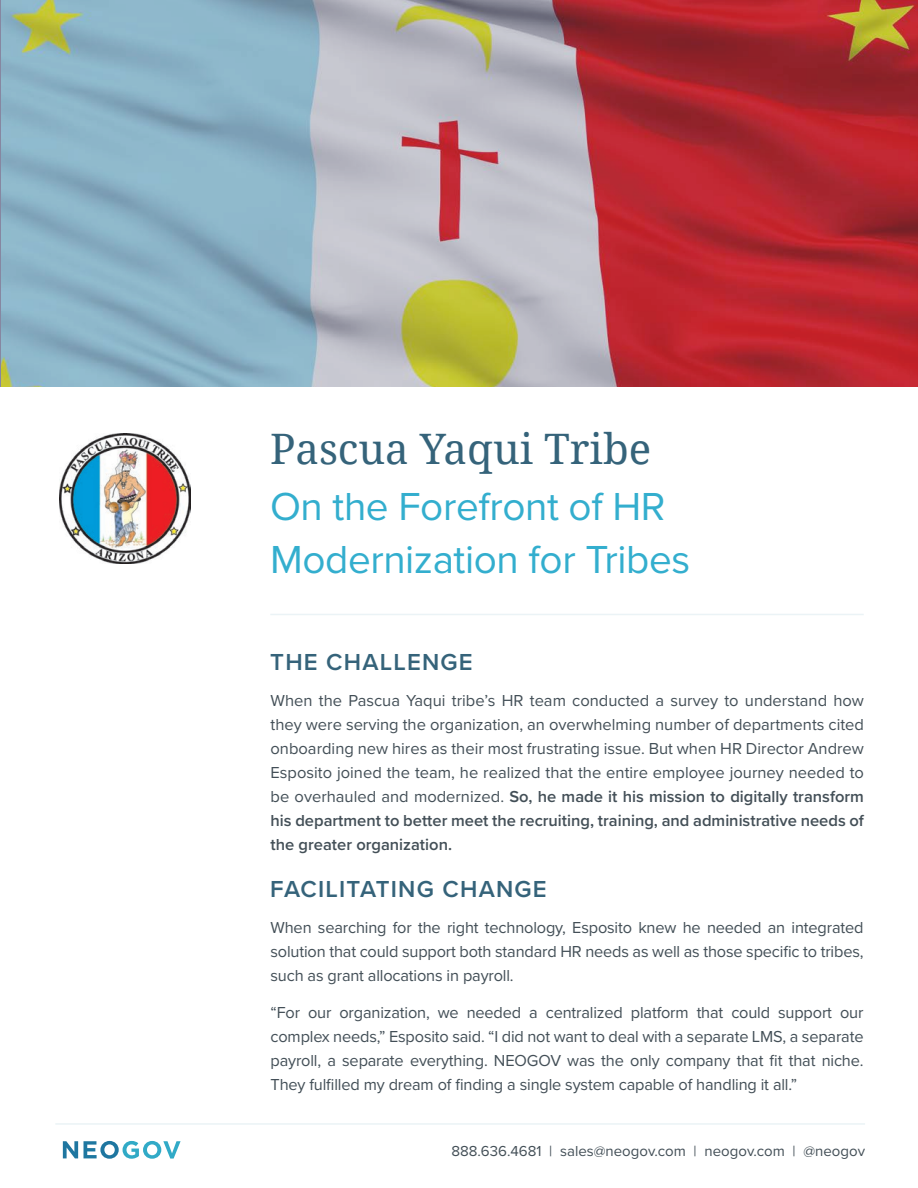
<style>
.page{position:relative;width:918px;height:1188px;background:#fff}
.page>*{position:absolute;margin:0;border:0;box-sizing:border-box;transform-origin:0 0}
.t1{font:42px "Noto Serif";color:#35637a}
.t2{font:40.5px/52.5px "Proxima Nova";letter-spacing:-.01em;color:#33aece}
.t3{font:600 24px "Proxima Nova";letter-spacing:.05em;color:#35637a}
.t4{font:16.5px/24px "Proxima Nova";letter-spacing:-.01em;color:#434f57;text-align:justify}
.t5{font:15px "Proxima Nova";color:#434f57}
.s1{font-weight:600}
</style>
<div class="page">
<hr style="left:270px;top:614px;width:594px;height:1px;background:#ebf3f6">
<img style="left:60px;top:433px;width:130px;height:131px">
<svg style="left:0;top:0;width:918px;height:387px;background:#a78289"></svg>
<hr style="left:55px;top:1123px;width:810px;height:2px;background:#ebf3f6">
<svg style="left:63px;top:1141px;width:15px;height:17px"></svg>
<svg style="left:84px;top:1141px;width:97px;height:18px"></svg>
<p class="t1" style="left:270px;top:420px;width:383px">Pascua Yaqui Tribe</p>
<p class="t2" style="left:270px;top:479px;width:422px">On the Forefront of HR<br>Modernization for Tribes</p>
<p class="t3" style="left:270px;top:644px;width:204px">THE CHALLENGE</p>
<p class="t4" style="left:271px;top:687px;width:595px">When the Pascua Yaqui tribe’s HR team conducted a survey to understand how they were serving the organization, an overwhelming number of departments cited onboarding new hires as their most frustrating issue. But when HR Director Andrew Esposito joined the team, he realized that the entire employee journey needed to be overhauled and modernized. <span class="s1">So, he made it his mission to digitally transform his department to better meet the recruiting, training, and administrative needs of the greater organization.</span></p>
<p class="t3" style="left:270px;top:872px;width:278px">FACILITATING CHANGE</p>
<p class="t4" style="left:271px;top:914px;width:595px">When searching for the right technology, Esposito knew he needed an integrated solution that could support both standard HR needs as well as those specific to tribes, such as grant allocations in payroll.</p>
<p class="t4" style="left:271px;top:1000px;width:595px">“For our organization, we needed a centralized platform that could support our complex needs,” Esposito said. “I did not want to deal with a separate LMS, a separate payroll, a separate everything. NEOGOV was the only company that fit that niche.<br>They fulfilled my dream of finding a single system capable of handling it all.”</p>
<p class="t5" style="left:451px;top:1140px;width:415px">888.636.4681 | sales@neogov.com | neogov.com | @neogov</p>
</div>
